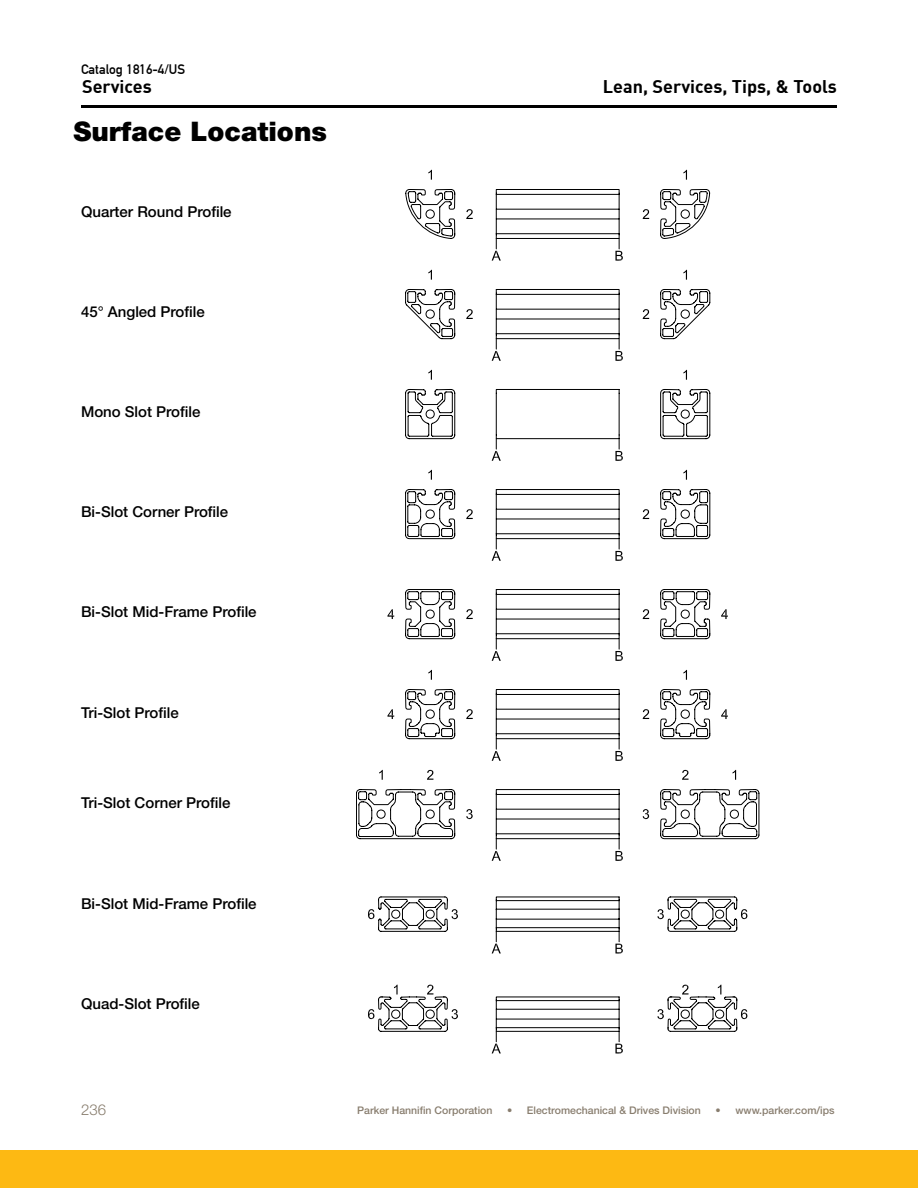
<style>
.page{position:relative;width:918px;height:1188px;background:#fff}
.page>*{position:absolute;margin:0;border:0;box-sizing:border-box;transform-origin:0 0}
.t1{font:900 27px "Helvetica Neue LT Std";color:#000}
.t2{font:700 18px "DIN";color:#000}
.t3{font:500 15px "Helvetica Neue LT Std";color:#000}
.t4{font:300 15px "Helvetica Neue LT Std";color:#887d6e}
.t5{font:500 13.5px "DIN Mittelschrift";color:#000}
.t6{font:500 10.5px "Helvetica Neue LT Std";color:#887d6e}
</style>
<div class="page">
<div style="left:0;top:1150px;width:918px;height:38px;background:#fdb913"></div>
<hr style="left:81px;top:105px;width:756px;height:3px;background:#000">
<svg style="left:356px;top:189px;width:403px;height:843px"></svg>
<svg style="left:428px;top:170px;width:4px;height:10px"></svg>
<svg style="left:466px;top:209px;width:7px;height:10px"></svg>
<svg style="left:683px;top:170px;width:4px;height:10px"></svg>
<svg style="left:643px;top:209px;width:6px;height:10px"></svg>
<svg style="left:428px;top:270px;width:4px;height:10px"></svg>
<svg style="left:466px;top:309px;width:7px;height:10px"></svg>
<svg style="left:683px;top:270px;width:4px;height:10px"></svg>
<svg style="left:643px;top:309px;width:6px;height:10px"></svg>
<svg style="left:428px;top:370px;width:4px;height:10px"></svg>
<svg style="left:683px;top:370px;width:4px;height:10px"></svg>
<svg style="left:428px;top:470px;width:4px;height:10px"></svg>
<svg style="left:466px;top:509px;width:7px;height:10px"></svg>
<svg style="left:683px;top:470px;width:4px;height:10px"></svg>
<svg style="left:643px;top:509px;width:6px;height:10px"></svg>
<svg style="left:466px;top:609px;width:7px;height:10px"></svg>
<svg style="left:387px;top:609px;width:7px;height:10px"></svg>
<svg style="left:643px;top:609px;width:6px;height:10px"></svg>
<svg style="left:721px;top:609px;width:7px;height:10px"></svg>
<svg style="left:428px;top:670px;width:4px;height:10px"></svg>
<svg style="left:466px;top:709px;width:7px;height:10px"></svg>
<svg style="left:387px;top:709px;width:7px;height:10px"></svg>
<svg style="left:683px;top:670px;width:4px;height:10px"></svg>
<svg style="left:643px;top:709px;width:6px;height:10px"></svg>
<svg style="left:721px;top:709px;width:7px;height:10px"></svg>
<svg style="left:427px;top:770px;width:6px;height:10px"></svg>
<svg style="left:466px;top:809px;width:9px;height:12px"></svg>
<svg style="left:452px;top:909px;width:8px;height:12px"></svg>
<svg style="left:368px;top:909px;width:6px;height:10px"></svg>
<svg style="left:427px;top:985px;width:6px;height:10px"></svg>
<svg style="left:452px;top:1009px;width:8px;height:12px"></svg>
<svg style="left:368px;top:1009px;width:6px;height:10px"></svg>
<svg style="left:379px;top:770px;width:4px;height:10px"></svg>
<svg style="left:682px;top:770px;width:7px;height:10px"></svg>
<svg style="left:643px;top:809px;width:8px;height:12px"></svg>
<svg style="left:733px;top:770px;width:3px;height:10px"></svg>
<svg style="left:394px;top:985px;width:4px;height:10px"></svg>
<svg style="left:492px;top:238px;width:9px;height:23px"></svg>
<svg style="left:615px;top:238px;width:8px;height:23px"></svg>
<svg style="left:492px;top:339px;width:9px;height:22px"></svg>
<svg style="left:615px;top:339px;width:8px;height:22px"></svg>
<svg style="left:492px;top:439px;width:9px;height:22px"></svg>
<svg style="left:615px;top:439px;width:8px;height:22px"></svg>
<svg style="left:492px;top:539px;width:9px;height:22px"></svg>
<svg style="left:615px;top:539px;width:8px;height:22px"></svg>
<svg style="left:492px;top:639px;width:9px;height:22px"></svg>
<svg style="left:615px;top:639px;width:8px;height:22px"></svg>
<svg style="left:492px;top:739px;width:9px;height:22px"></svg>
<svg style="left:615px;top:739px;width:8px;height:22px"></svg>
<svg style="left:492px;top:839px;width:9px;height:22px"></svg>
<svg style="left:615px;top:839px;width:8px;height:22px"></svg>
<svg style="left:492px;top:931px;width:9px;height:22px"></svg>
<svg style="left:615px;top:931px;width:8px;height:23px"></svg>
<svg style="left:492px;top:1031px;width:9px;height:22px"></svg>
<svg style="left:615px;top:1031px;width:8px;height:23px"></svg>
<svg style="left:657px;top:909px;width:9px;height:12px"></svg>
<svg style="left:741px;top:909px;width:6px;height:10px"></svg>
<svg style="left:682px;top:985px;width:7px;height:10px"></svg>
<svg style="left:657px;top:1009px;width:9px;height:12px"></svg>
<svg style="left:741px;top:1009px;width:6px;height:10px"></svg>
<svg style="left:718px;top:985px;width:3px;height:10px"></svg>
<p class="t5" style="left:81px;top:61px;width:106px">Catalog 1816-4/US</p>
<p class="t2" style="left:82px;top:74px;width:71px">Services</p>
<h1 class="t1" style="left:73px;top:115px;width:255px">Surface Locations</h1>
<p class="t3" style="left:81px;top:202px;width:152px">Quarter Round Profile</p>
<p class="t3" style="left:81px;top:303px;width:125px">45° Angled Profile</p>
<p class="t3" style="left:81px;top:403px;width:121px">Mono Slot Profile</p>
<p class="t3" style="left:81px;top:503px;width:149px">Bi-Slot Corner Profile</p>
<p class="t3" style="left:81px;top:603px;width:177px">Bi-Slot Mid-Frame Profile</p>
<p class="t3" style="left:81px;top:703px;width:99px">Tri-Slot Profile</p>
<p class="t3" style="left:81px;top:794px;width:151px">Tri-Slot Corner Profile</p>
<p class="t3" style="left:81px;top:894px;width:177px">Bi-Slot Mid-Frame Profile</p>
<p class="t3" style="left:81px;top:995px;width:120px">Quad-Slot Profile</p>
<p class="t2" style="left:603px;top:74px;width:236px">Lean, Services, Tips, &amp; Tools</p>
<p class="t4" style="left:81px;top:1101px;width:27px">236</p>
<p class="t6" style="left:357px;top:1105px;width:137px">Parker Hannifin Corporation</p>
<p class="t6" style="left:507px;top:1105px;width:195px">• Electromechanical &amp; Drives Division</p>
<p class="t6" style="left:716px;top:1105px;width:121px">• www.parker.com/ips</p>
</div>
